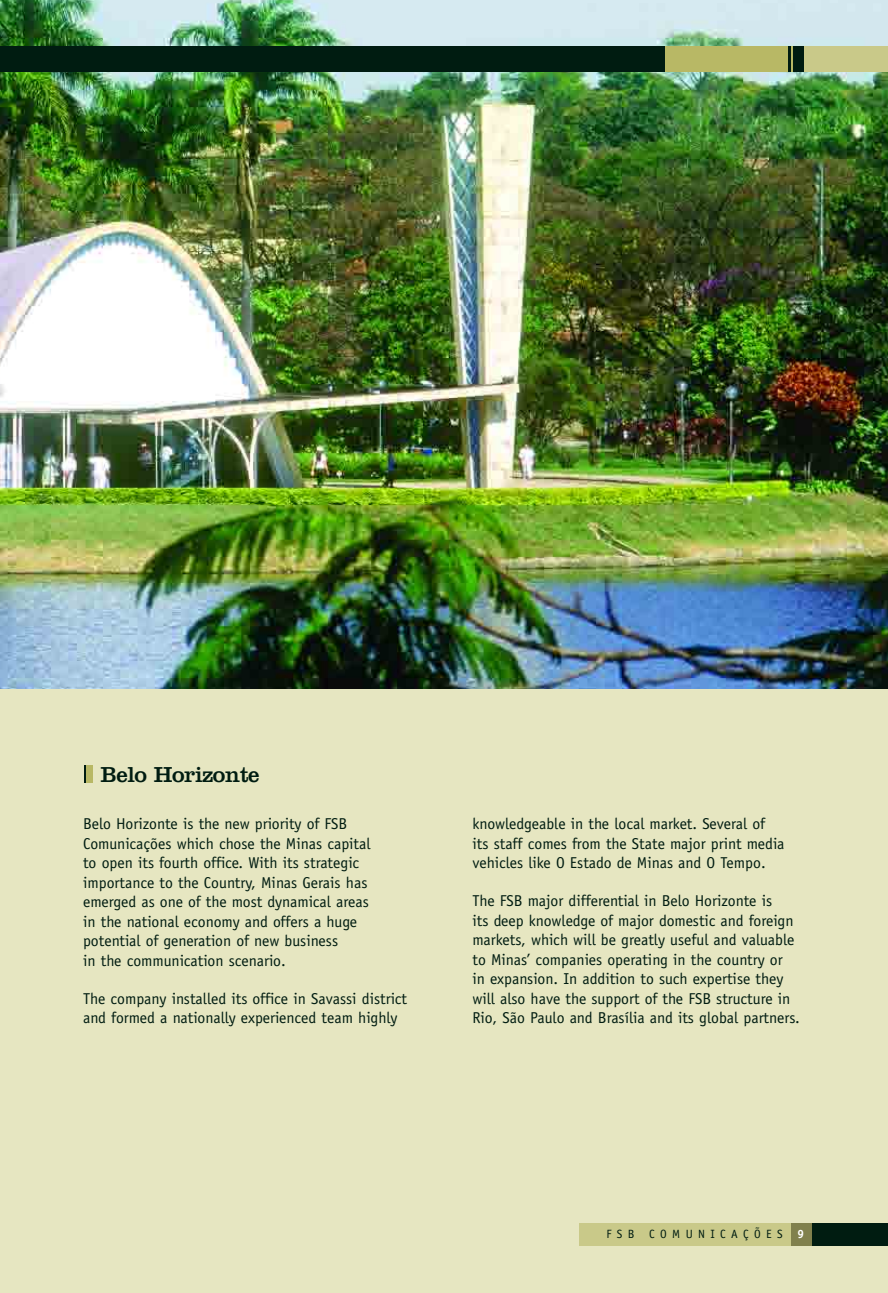
<style>
.page{position:relative;width:888px;height:1293px;background:#fff}
.page>*{position:absolute;margin:0;border:0;box-sizing:border-box;transform-origin:0 0}
.t1{font:22.5px "Clarendon";letter-spacing:-.02em;color:#001c11}
.t2{font:15.75px/19.5px "Officina Sans";color:#001c11}
.t3{font:12px "Officina Sans";letter-spacing:.45em;color:#001c11}
.s1{font-weight:700;color:#fff}
</style>
<div class="page">
<div style="left:0;top:59px;width:887px;height:1233px;background:#e6e6c1"></div>
<img style="left:0;top:0;width:887px;height:689px">
<div style="left:0;top:47px;width:887px;height:25px;background:#001c11"></div>
<div style="left:665px;top:47px;width:222px;height:25px;background:#b8b865"></div>
<div style="left:803px;top:47px;width:84px;height:25px;background:#c9c989"></div>
<div style="left:792px;top:47px;width:11px;height:25px;background:#001c11"></div>
<hr style="left:787px;top:47px;width:3px;height:25px;background:#001c11">
<div style="left:809px;top:1223px;width:78px;height:23px;background:#001c11"></div>
<div style="left:579px;top:1223px;width:213px;height:23px;background:#c9c989"></div>
<div style="left:790px;top:1223px;width:21px;height:23px;background:#80804d"></div>
<div style="left:87px;top:765px;width:6px;height:17px;background:#b8b865"></div>
<svg style="left:84px;top:765px;width:2px;height:17px"></svg>
<h1 class="t1" style="left:101px;top:767px;width:160px">Belo Horizonte</h1>
<p class="t2" style="left:83px;top:815px;width:289px">Belo Horizonte is the new priority of FSB Comunicações which chose the Minas capital to open its fourth office. With its strategic importance to the Country, Minas Gerais has emerged as one of the most dynamical areas in the national economy and offers a huge potential of generation of new business<br>in the communication scenario.</p>
<p class="t2" style="left:83px;top:990px;width:325px">The company installed its office in Savassi district and formed a nationally experienced team highly</p>
<p class="t2" style="left:472px;top:815px;width:313px">knowledgeable in the local market. Several of its staff comes from the State major print media vehicles like O Estado de Minas and O Tempo.</p>
<p class="t2" style="left:472px;top:892px;width:329px">The FSB major differential in Belo Horizonte is<br>its deep knowledge of major domestic and foreign markets, which will be greatly useful and valuable to Minas’ companies operating in the country or<br>in expansion. In addition to such expertise they will also have the support of the FSB structure in Rio, São Paulo and Brasília and its global partners.</p>
<p class="t3" style="left:606px;top:1229px;width:199px">FSB COMUNICAÇÕES <span class="s1">9</span></p>
</div>
